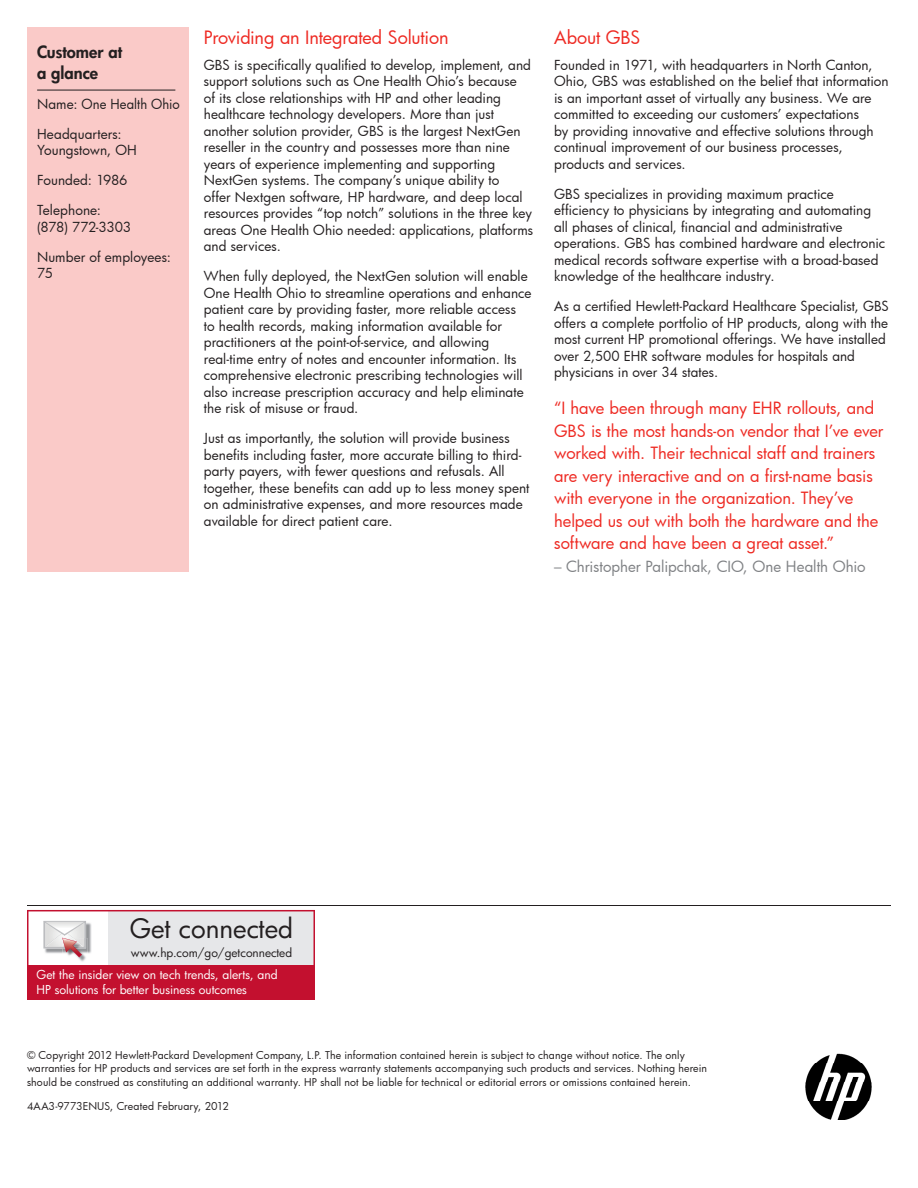
<style>
.page{position:relative;width:918px;height:1188px;background:#fff}
.page>*{position:absolute;margin:0;border:0;box-sizing:border-box;transform-origin:0 0}
.t1{font:25.95px "HP Futura";color:#231f20}
.Headline_12pt_color{font:18px "Futura Bk";letter-spacing:-.01em;color:#ee2a23}
.Bullet_with_bold_te{font:16.5px/22.5px "Futura Bk";letter-spacing:-.005em;color:#ee2a23}
.Bullet_with_bold_te-2{font:16.5px/21px "Futura Hv";color:#231f20}
.Bullet_with_bold_te-3{font:15px "Futura Bk";color:#808285}
.Bullet_with_bold_te-4{font:13.5px/16.5px "Futura Bk";letter-spacing:.005em;color:#231f20}
.t2{font:12px/15px "HP Futura";letter-spacing:-.005em;color:#fff}
.t3{font:11.85px "HP Futura";color:#231f20}
.Legal{font:10.5px/13.5px "Futura Bk";letter-spacing:.01em;color:#231f20}
</style>
<div class="page">
<img style="left:805px;top:1053px;width:67px;height:67px">
<hr style="left:27px;top:905px;width:864px;height:1px;background:#231f20">
<svg style="left:27px;top:910px;width:288px;height:90px;background:#d88d9b"></svg>
<div style="left:27px;top:27px;width:162px;height:545px;background:#facac8"></div>
<hr style="left:37px;top:90px;width:138px;height:1px;background:#231f20">
<p class="Bullet_with_bold_te-2" style="left:37px;top:41px;width:87px">Customer at a glance</p>
<p class="Bullet_with_bold_te-4" style="left:37px;top:95px;width:144px">Name: One Health Ohio</p>
<p class="Bullet_with_bold_te-4" style="left:37px;top:125px;width:101px">Headquarters:<br>Youngstown, OH</p>
<p class="Bullet_with_bold_te-4" style="left:37px;top:172px;width:92px">Founded: 1986</p>
<p class="Bullet_with_bold_te-4" style="left:37px;top:202px;width:96px">Telephone: (878) 772-3303</p>
<p class="Bullet_with_bold_te-4" style="left:37px;top:248px;width:135px">Number of employees:<br>75</p>
<p class="Headline_12pt_color" style="left:204px;top:25px;width:246px">Providing an Integrated Solution</p>
<p class="Bullet_with_bold_te-4" style="left:204px;top:56px;width:331px">GBS is specifically qualified to develop, implement, and support solutions such as One Health Ohio’s because<br>of its close relationships with HP and other leading healthcare technology developers. More than just another solution provider, GBS is the largest NextGen reseller in the country and possesses more than nine years of experience implementing and supporting NextGen systems. The company’s unique ability to<br>offer Nextgen software, HP hardware, and deep local resources provides “top notch” solutions in the three key areas One Health Ohio needed: applications, platforms and services.</p>
<p class="Bullet_with_bold_te-4" style="left:204px;top:268px;width:329px">When fully deployed, the NextGen solution will enable One Health Ohio to streamline operations and enhance patient care by providing faster, more reliable access<br>to health records, making information available for practitioners at the point-of-service, and allowing real-time entry of notes and encounter information. Its comprehensive electronic prescribing technologies will also increase prescription accuracy and help eliminate the risk of misuse or fraud.</p>
<p class="Bullet_with_bold_te-4" style="left:204px;top:430px;width:327px">Just as importantly, the solution will provide business benefits including faster, more accurate billing to third&shy;party payers, with fewer questions and refusals. All together, these benefits can add up to less money spent on administrative expenses, and more resources made available for direct patient care.</p>
<p class="Headline_12pt_color" style="left:554px;top:25px;width:88px">About GBS</p>
<p class="Bullet_with_bold_te-4" style="left:554px;top:56px;width:336px">Founded in 1971, with headquarters in North Canton, Ohio, GBS was established on the belief that information is an important asset of virtually any business. We are committed to exceeding our customers’ expectations<br>by providing innovative and effective solutions through continual improvement of our business processes, products and services.</p>
<p class="Bullet_with_bold_te-4" style="left:554px;top:185px;width:333px">GBS specializes in providing maximum practice efficiency to physicians by integrating and automating all phases of clinical, financial and administrative operations. GBS has combined hardware and electronic medical records software expertise with a broad-based knowledge of the healthcare industry.</p>
<p class="Bullet_with_bold_te-4" style="left:554px;top:298px;width:336px">As a certified Hewlett-Packard Healthcare Specialist, GBS offers a complete portfolio of HP products, along with the most current HP promotional offerings. We have installed over 2,500 EHR software modules for hospitals and physicians in over 34 states.</p>
<p class="Bullet_with_bold_te" style="left:554px;top:396px;width:331px">“I have been through many EHR rollouts, and GBS is the most hands-on vendor that I’ve ever worked with. Their technical staff and trainers are very interactive and on a first-name basis with everyone in the organization. They’ve helped us out with both the hardware and the software and have been a great asset.”</p>
<p class="Bullet_with_bold_te-3" style="left:554px;top:556px;width:313px">– Christopher Palipchak, CIO, One Health Ohio</p>
<p class="t1" style="left:130px;top:910px;width:165px">Get connected</p>
<p class="t3" style="left:131px;top:945px;width:163px">www.hp.com/go/getconnected</p>
<p class="t2" style="left:37px;top:967px;width:243px">Get the insider view on tech trends, alerts, and<br>HP solutions for better business outcomes</p>
<p class="Legal" style="left:27px;top:1048px;width:682px">© Copyright 2012 Hewlett-Packard Development Company, L.P. The information contained herein is subject to change without notice. The only warranties for HP products and services are set forth in the express warranty statements accompanying such products and services. Nothing herein should be construed as constituting an additional warranty. HP shall not be liable for technical or editorial errors or omissions contained herein.</p>
<p class="Legal" style="left:27px;top:1099px;width:203px">4AA3-9773ENUS, Created February, 2012</p>
</div>
